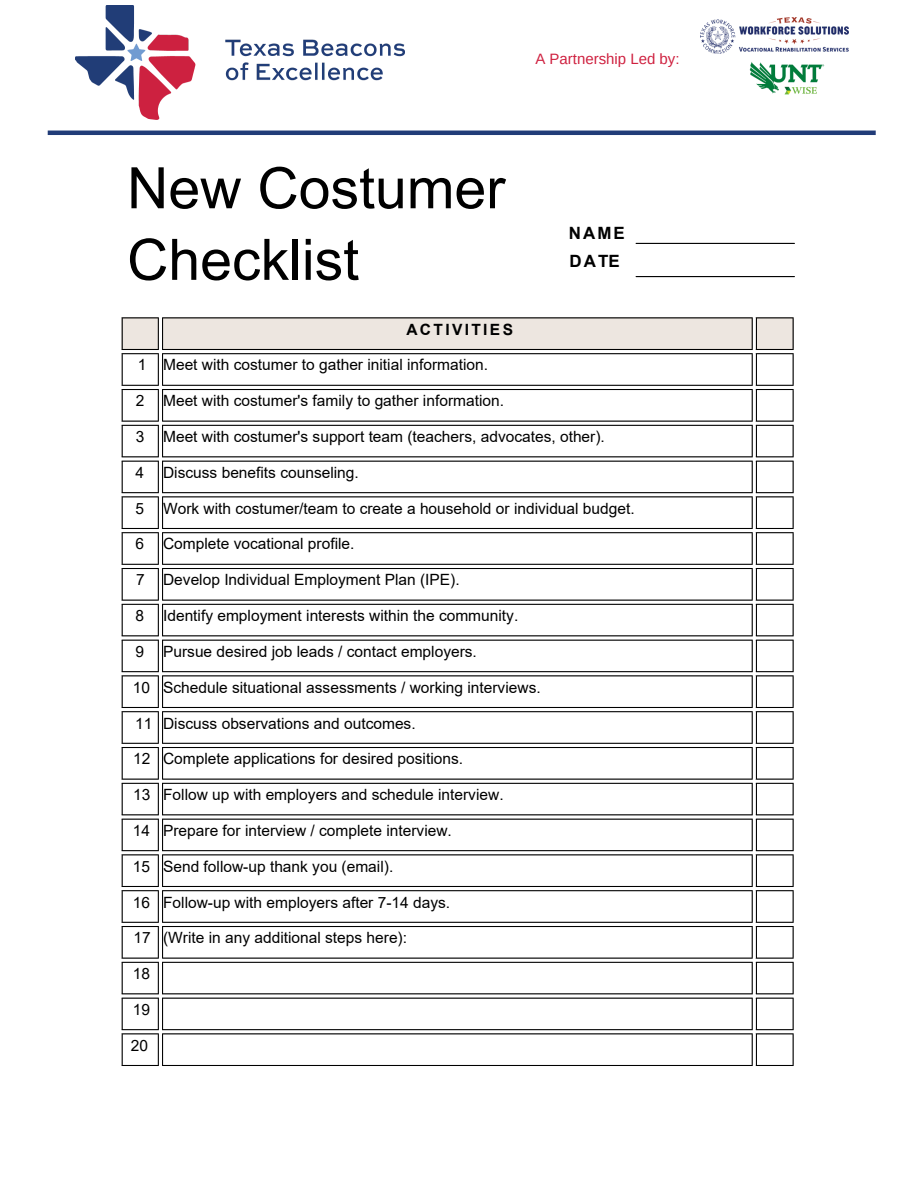
<style>
.page{position:relative;width:918px;height:1188px;background:#fff}
.page>*{position:absolute;margin:0;border:0;box-sizing:border-box;transform-origin:0 0}
.t1{font:57.15px/71.6px "Arial";color:#000}
.t2{font:700 16.95px "Arial";letter-spacing:.125em;color:#000}
.t3{font:15.45px "Arial";color:#000}
.t4{font:700 15.45px "Arial";letter-spacing:.155em;color:#000}
.t5{font:15px "Arimo";color:#cf2140}
</style>
<div class="page">
<hr style="left:48px;top:131px;width:828px;height:4px;background:#213c78">
<hr style="left:636px;top:276px;width:158px;height:1px;background:#000">
<hr style="left:636px;top:243px;width:158px;height:1px;background:#000">
<svg style="left:122px;top:317px;width:672px;height:749px"></svg>
<img style="left:75px;top:5px;width:330px;height:115px">
<img style="left:700px;top:18px;width:149px;height:36px">
<img style="left:749px;top:62px;width:76px;height:33px">
<p class="t5" style="left:535px;top:51px;width:146px">A Partnership Led by:</p>
<h1 class="t1" style="left:127px;top:152px;width:380px">New Costumer<br>Checklist</h1>
<p class="t4" style="left:406px;top:318px;width:108px">ACTIVITIES</p>
<p class="t2" style="left:569px;top:221px;width:58px">NAME</p>
<h1 class="t2" style="left:570px;top:249px;width:52px">DATE</h1>
<p class="t3" style="left:138px;top:354px;width:10px">1</p>
<p class="t3" style="left:163px;top:354px;width:327px">Meet with costumer to gather initial information.</p>
<p class="t3" style="left:136px;top:390px;width:10px">2</p>
<p class="t3" style="left:163px;top:390px;width:342px">Meet with costumer's family to gather information.</p>
<p class="t3" style="left:136px;top:426px;width:10px">3</p>
<p class="t3" style="left:163px;top:426px;width:443px">Meet with costumer's support team (teachers, advocates, other).</p>
<p class="t3" style="left:135px;top:462px;width:10px">4</p>
<p class="t3" style="left:163px;top:462px;width:197px">Discuss benefits counseling.</p>
<p class="t3" style="left:135px;top:498px;width:10px">5</p>
<p class="t3" style="left:163px;top:498px;width:473px">Work with costumer/team to create a household or individual budget.</p>
<p class="t3" style="left:135px;top:533px;width:10px">6</p>
<p class="t3" style="left:163px;top:533px;width:193px">Complete vocational profile.</p>
<p class="t3" style="left:136px;top:569px;width:10px">7</p>
<p class="t3" style="left:163px;top:569px;width:298px">Develop Individual Employment Plan (IPE).</p>
<p class="t3" style="left:135px;top:605px;width:10px">8</p>
<p class="t3" style="left:163px;top:605px;width:357px">Identify employment interests within the community.</p>
<p class="t3" style="left:135px;top:641px;width:10px">9</p>
<p class="t3" style="left:163px;top:641px;width:315px">Pursue desired job leads / contact employers.</p>
<p class="t3" style="left:133px;top:677px;width:19px">10</p>
<p class="t3" style="left:163px;top:677px;width:379px">Schedule situational assessments / working interviews.</p>
<p class="t3" style="left:135px;top:712px;width:19px">11</p>
<p class="t3" style="left:163px;top:712px;width:254px">Discuss observations and outcomes.</p>
<p class="t3" style="left:133px;top:748px;width:19px">12</p>
<p class="t3" style="left:163px;top:748px;width:302px">Complete applications for desired positions.</p>
<p class="t3" style="left:133px;top:784px;width:19px">13</p>
<p class="t3" style="left:163px;top:784px;width:342px">Follow up with employers and schedule interview.</p>
<p class="t3" style="left:133px;top:820px;width:19px">14</p>
<p class="t3" style="left:163px;top:820px;width:290px">Prepare for interview / complete interview.</p>
<p class="t3" style="left:133px;top:856px;width:19px">15</p>
<p class="t3" style="left:163px;top:856px;width:232px">Send follow-up thank you (email).</p>
<p class="t3" style="left:133px;top:891px;width:19px">16</p>
<p class="t3" style="left:163px;top:891px;width:289px">Follow-up with employers after 7-14 days.</p>
<p class="t3" style="left:134px;top:927px;width:19px">17</p>
<p class="t3" style="left:163px;top:927px;width:245px">(Write in any additional steps here):</p>
<p class="t3" style="left:133px;top:963px;width:19px">18</p>
<p class="t3" style="left:133px;top:999px;width:19px">19</p>
<p class="t3" style="left:131px;top:1035px;width:19px">20</p>
</div>
